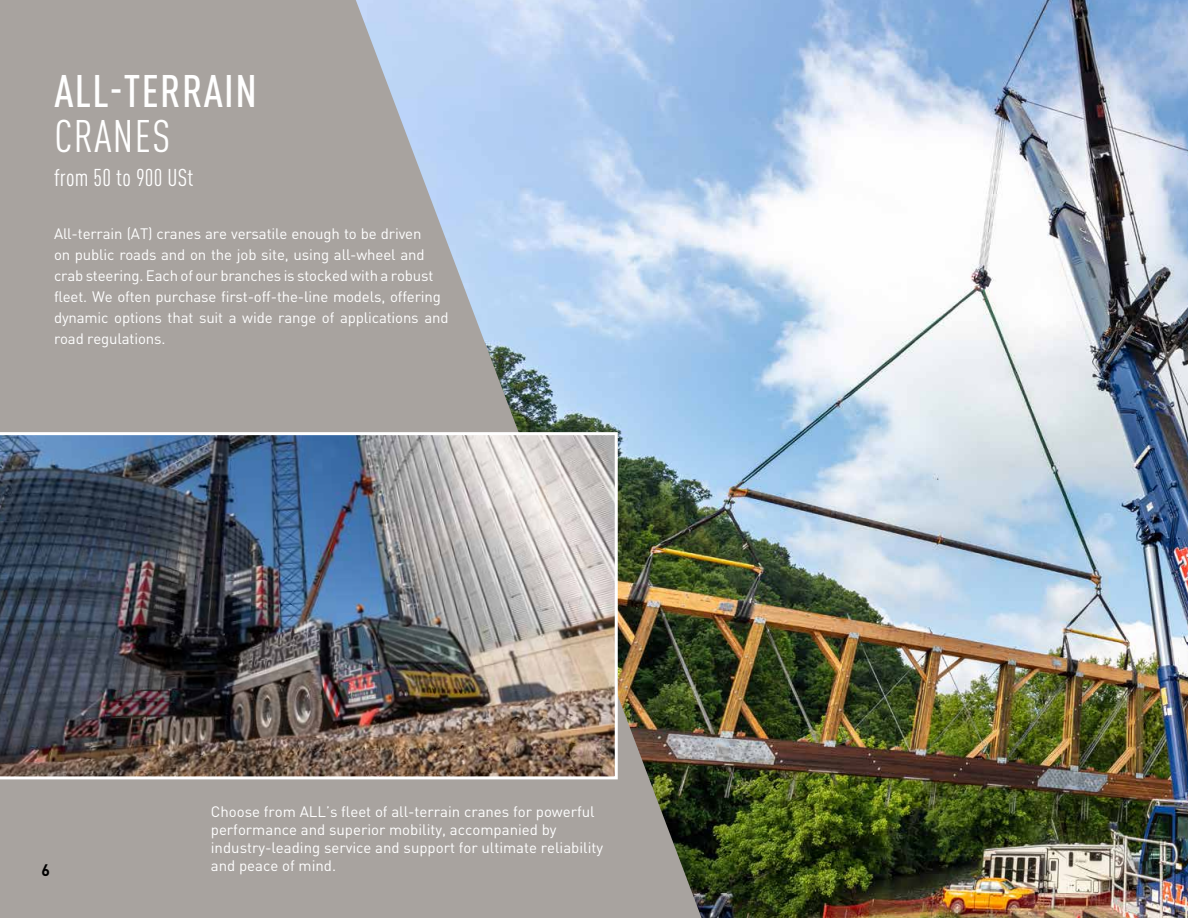
<style>
.page{position:relative;width:1188px;height:918px;background:#a8a39f}
.page>*{position:absolute;margin:0;border:0;box-sizing:border-box;transform-origin:0 0}
.t1{font:500 condensed 45px "DIN Pro";letter-spacing:.03em;color:#fff}
.t2{font:condensed 45px "DIN Pro";letter-spacing:.03em;color:#fff}
.t3{font:condensed 24px "DIN Pro";letter-spacing:.01em;color:#fff}
.t4{font:700 16.5px "DIN Pro";color:#000;scale:.95 1}
.t5{font:15px/21px "DIN Pro";letter-spacing:-.01em;color:#fff}
</style>
<div class="page">
<img style="left:356px;top:0;width:832px;height:918px">
<img style="left:0;top:432px;width:618px;height:347px">
<h1 class="t1" style="left:54px;top:57px;width:204px">ALL-TERRAIN</h1>
<h1 class="t2" style="left:54px;top:103px;width:117px">CRANES</h1>
<h2 class="t3" style="left:54px;top:160px;width:141px">from 50 to 900 USt</h2>
<p class="t5" style="left:54px;top:223px;width:396px">All-terrain (AT) cranes are versatile enough to be driven<br>on public roads and on the job site, using all-wheel and crab steering. Each of our branches is stocked with a robust fleet. We often purchase first-off-the-line models, offering dynamic options that suit a wide range of applications and road regulations.</p>
<p class="t4" style="left:42px;top:856px;width:10px">6</p>
<p class="t5" style="left:211px;top:802px;width:394px;line-height:18px">Choose from ALL’s fleet of all-terrain cranes for powerful performance and superior mobility, accompanied by industry-leading service and support for ultimate reliability and peace of mind.</p>
</div>
